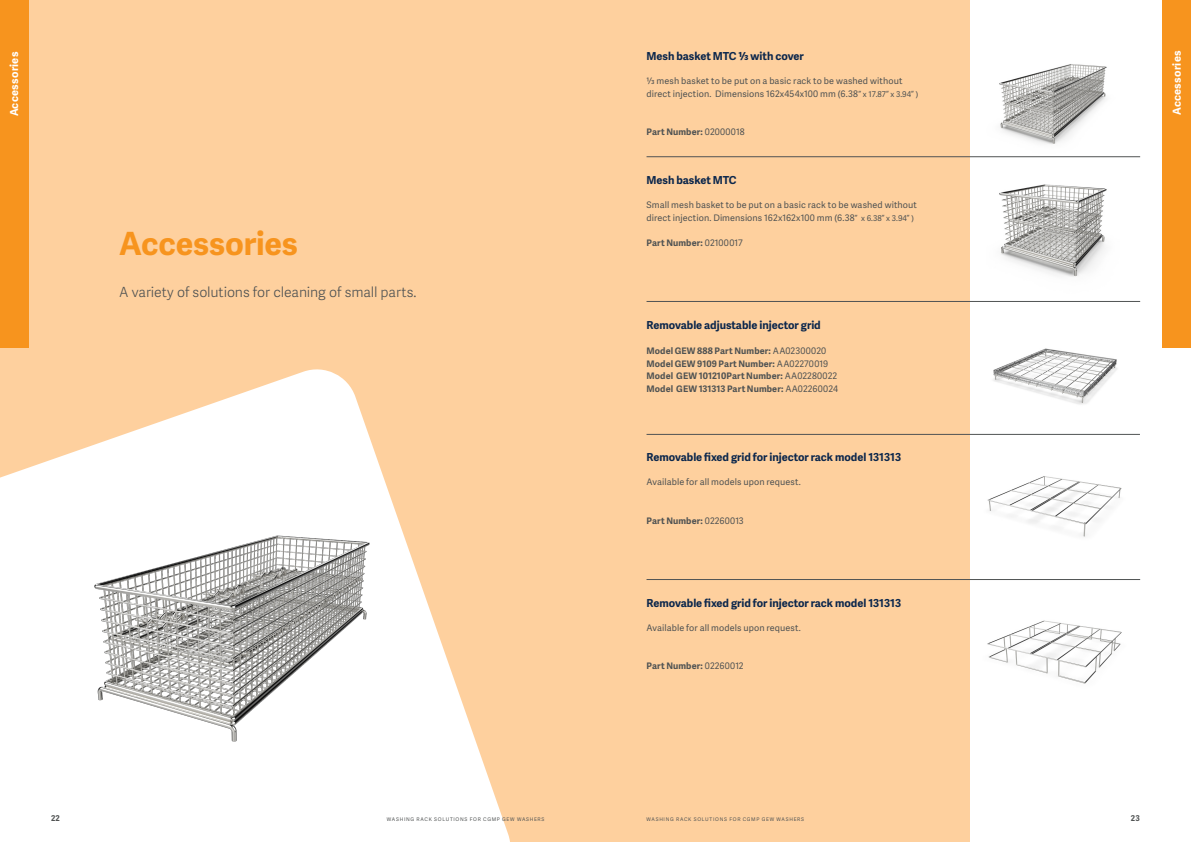
<style>
.page{position:relative;width:1191px;height:842px;background:#fff}
.page>*{position:absolute;margin:0;border:0;box-sizing:border-box;transform-origin:0 0}
.t1{font:700 32px "Adelle Sans";letter-spacing:-.005em;color:#f7941e}
.t2{font:300 14px "Adelle Sans";letter-spacing:-.005em;color:#505353}
.t3{font:700 11px "Adelle Sans";color:#0c274c}
.t4{font:700 11px "Adelle Sans";letter-spacing:.025em;color:#fff}
.t5{font:9px/12.8px "Adelle Sans";letter-spacing:.01em;color:#505353}
.t6{font:700 9px/12.8px "Adelle Sans";letter-spacing:.01em;color:#505353}
.t7{font:700 8px "Adelle Sans";color:#505353}
.t8{font:5px "Adelle Sans";letter-spacing:.14em;color:#505353}
.s1{font-size:8px}
.s2{font-weight:400}
</style>
<div class="page">
<div style="left:595px;top:0;width:374px;height:842px;background:#fed09e"></div>
<div style="left:0;top:0;width:604px;height:842px;background:#fed09e"></div>
<svg style="left:0;top:369px;width:510px;height:473px;fill:#fff"></svg>
<div style="left:0;top:0;width:28px;height:347px;background:#f7941e"></div>
<img style="left:61px;top:471px;width:342px;height:335px">
<img style="left:987px;top:620px;width:135px;height:64px">
<img style="left:972px;top:433px;width:165px;height:104px">
<img style="left:978px;top:348px;width:153px;height:97px">
<img style="left:986px;top:64px;width:133px;height:94px">
<img style="left:999px;top:184px;width:108px;height:93px">
<div style="left:1162px;top:0;width:29px;height:347px;background:#f7941e"></div>
<hr style="left:646px;top:156px;width:494px;height:1px;background:#505353">
<hr style="left:646px;top:301px;width:494px;height:1px;background:#505353">
<hr style="left:646px;top:434px;width:494px;height:1px;background:#505353">
<hr style="left:646px;top:579px;width:494px;height:1px;background:#505353">
<p class="t4" style="left:6px;top:116px;width:66px;rotate:-90deg">Accessories</p>
<p class="t4" style="left:1169px;top:115px;width:66px;rotate:-90deg">Accessories</p>
<p class="t3" style="left:646px;top:48px;width:159px">Mesh basket MTC 1/3 with cover</p>
<p class="t5" style="left:646px;top:74px;width:273px">1/3 mesh basket to be put on a basic rack to be washed without direct injection. Dimensions 162x454x100 mm (6.38<span class="s1">” x 17.87” x 3.94” )</span></p>
<p class="t6" style="left:646px;top:125px;width:100px">Part Number: <span class="s2">02000018</span></p>
<h1 class="t1" style="left:119px;top:220px;width:180px">Accessories</h1>
<h2 class="t2" style="left:119px;top:282px;width:299px">A variety of solutions for cleaning of small parts.</h2>
<p class="t3" style="left:646px;top:172px;width:92px">Mesh basket MTC</p>
<p class="t5" style="left:646px;top:198px;width:272px">Small mesh basket to be put on a basic rack to be washed without direct injection. Dimensions 162x162x100 mm (6.38<span class="s1">” x 6.38” x 3.94” )</span></p>
<p class="t6" style="left:646px;top:236px;width:98px">Part Number: <span class="s2">02100017</span></p>
<p class="t3" style="left:646px;top:317px;width:176px">Removable adjustable injector grid</p>
<p class="t6" style="left:646px;top:344px;width:193px">Model GEW 888 Part Number: <span class="s2">AA02300020<br></span>Model GEW 9109 Part Number: <span class="s2">AA02270019<br></span>Model GEW 101210Part Number: <span class="s2">AA02280022<br></span>Model GEW 131313 Part Number: <span class="s2">AA02260024</span></p>
<p class="t3" style="left:646px;top:449px;width:256px">Removable fixed grid for injector rack model 131313</p>
<p class="t5" style="left:646px;top:476px;width:156px">Available for all models upon request.</p>
<p class="t6" style="left:646px;top:514px;width:99px">Part Number: <span class="s2">02260013</span></p>
<p class="t3" style="left:646px;top:595px;width:256px">Removable fixed grid for injector rack model 131313</p>
<p class="t5" style="left:646px;top:621px;width:156px">Available for all models upon request.</p>
<p class="t6" style="left:646px;top:659px;width:99px">Part Number: <span class="s2">02260012</span></p>
<p class="t7" style="left:51px;top:812px;width:10px">22</p>
<p class="t8" style="left:387px;top:815px;width:159px">WASHING RACK SOLUTIONS FOR CGMP GEW WASHERS</p>
<p class="t8" style="left:646px;top:815px;width:159px">WASHING RACK SOLUTIONS FOR CGMP GEW WASHERS</p>
<p class="t7" style="left:1131px;top:812px;width:10px">23</p>
</div>
